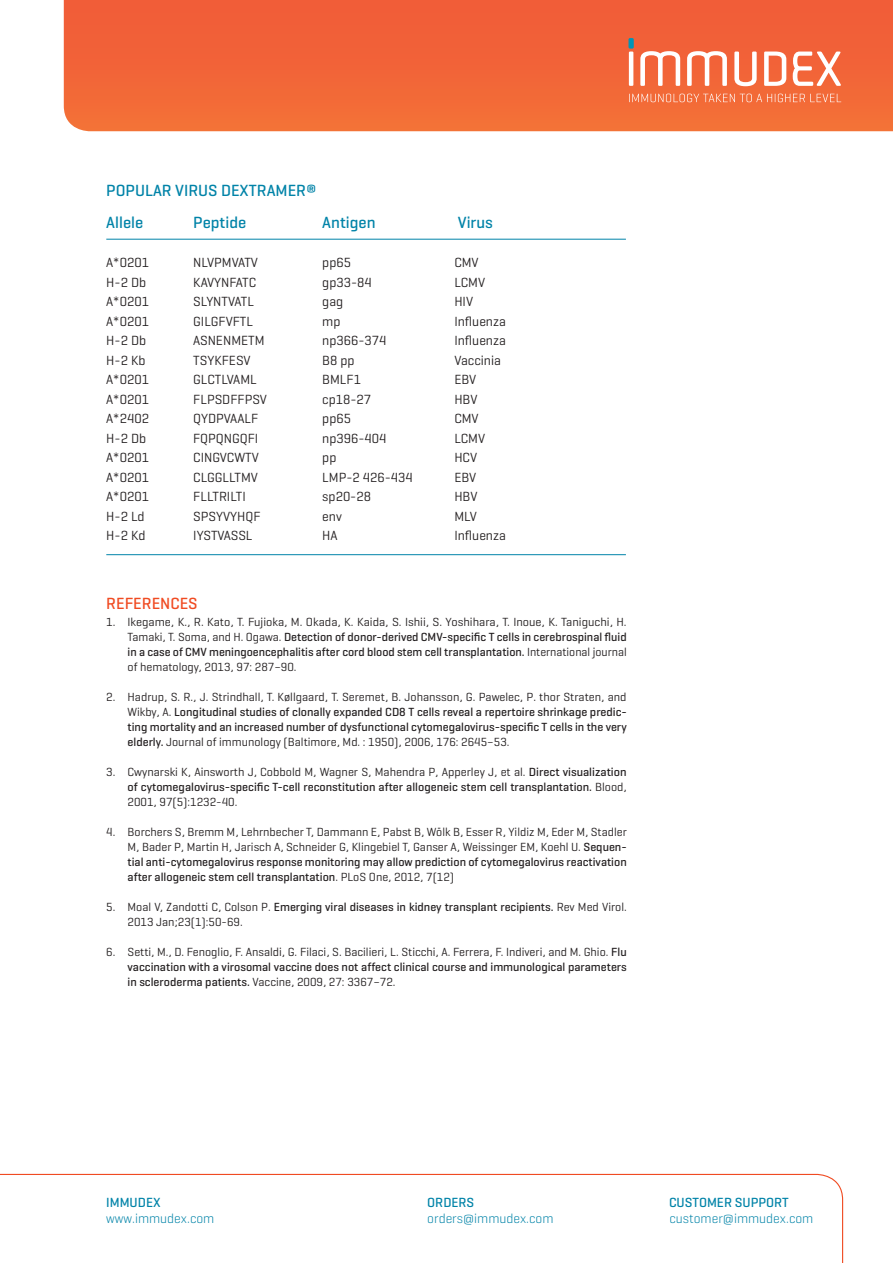
<style>
.page{position:relative;width:893px;height:1263px;background:#fff}
.page>*{position:absolute;margin:0;border:0;box-sizing:border-box;transform-origin:0 0}
.Ml_rubrik_orange{font:500 16.5px/32px "Geogrotesque";color:#0083a8}
.Ml_rubrik_orange-2{font:500 16.5px "Geogrotesque";color:#f04b22}
.t1{font:13.5px "Geogrotesque";color:#231f20}
.t2{font:300 13.5px "Geogrotesque";color:#0083a8}
.t3{font:500 13.5px "Geogrotesque";color:#0083a8}
.Referencer{font:12px/15px "Geogrotesque";color:#231f20;text-align:justify}
.Referencer-2{font:500 12px/15px "Geogrotesque";color:#231f20;text-align:justify}
.s1{font-weight:500}
.s2{font-weight:400}
</style>
<div class="page">
<svg style="left:0;top:1173px;width:844px;height:90px"></svg>
<svg style="left:64px;top:0;width:829px;height:131px;background:#f16538"></svg>
<svg style="left:629px;top:94px;width:212px;height:8px;background:#f4855c"></svg>
<svg style="left:687px;top:51px;width:40px;height:35px"></svg>
<svg style="left:734px;top:52px;width:23px;height:34px"></svg>
<hr style="left:629px;top:52px;width:4px;height:34px;background:#fff">
<svg style="left:764px;top:52px;width:22px;height:34px"></svg>
<svg style="left:640px;top:51px;width:40px;height:35px"></svg>
<svg style="left:793px;top:52px;width:48px;height:34px"></svg>
<div style="left:628px;top:38px;width:6px;height:11px;background:#0095b6;border-radius:2px"></div>
<hr style="left:106px;top:239px;width:520px;height:1px;background:#0083a9">
<hr style="left:106px;top:554px;width:520px;height:1px;background:#0083a9">
<p class="Ml_rubrik_orange" style="left:106px;top:174px;width:212px">POPULAR VIRUS DEXTRAMER®<br>Allele</p>
<p class="Ml_rubrik_orange" style="left:193px;top:206px;width:54px">Peptide</p>
<p class="Ml_rubrik_orange" style="left:322px;top:207px;width:55px">Antigen</p>
<p class="Ml_rubrik_orange" style="left:458px;top:207px;width:37px">Virus</p>
<p class="t1" style="left:106px;top:255px;width:44px">A*0201</p>
<p class="t1" style="left:193px;top:255px;width:66px">NLVPMVATV</p>
<p class="t1" style="left:322px;top:255px;width:30px">pp65</p>
<p class="t1" style="left:454px;top:255px;width:26px">CMV</p>
<p class="t1" style="left:106px;top:275px;width:41px">H-2 Db</p>
<p class="t1" style="left:193px;top:275px;width:64px">KAVYNFATC</p>
<p class="t1" style="left:322px;top:275px;width:51px">gp33-84</p>
<p class="t1" style="left:454px;top:275px;width:32px">LCMV</p>
<p class="t1" style="left:106px;top:294px;width:44px">A*0201</p>
<p class="t1" style="left:193px;top:294px;width:62px">SLYNTVATL</p>
<p class="t1" style="left:322px;top:294px;width:22px">gag</p>
<p class="t1" style="left:454px;top:294px;width:20px">HIV</p>
<p class="t1" style="left:106px;top:314px;width:44px">A*0201</p>
<p class="t1" style="left:193px;top:314px;width:61px">GILGFVFTL</p>
<p class="t1" style="left:322px;top:314px;width:20px">mp</p>
<p class="t1" style="left:454px;top:314px;width:53px">Influenza</p>
<p class="t1" style="left:106px;top:333px;width:41px">H-2 Db</p>
<p class="t1" style="left:193px;top:333px;width:73px">ASNENMETM</p>
<p class="t1" style="left:322px;top:333px;width:66px">np366-374</p>
<p class="t1" style="left:454px;top:333px;width:53px">Influenza</p>
<p class="t1" style="left:106px;top:353px;width:41px">H-2 Kb</p>
<p class="t1" style="left:193px;top:353px;width:59px">TSYKFESV</p>
<p class="t1" style="left:322px;top:353px;width:34px">B8 pp</p>
<p class="t1" style="left:454px;top:353px;width:48px">Vaccinia</p>
<p class="t1" style="left:106px;top:372px;width:44px">A*0201</p>
<p class="t1" style="left:193px;top:372px;width:65px">GLCTLVAML</p>
<p class="t1" style="left:322px;top:372px;width:40px">BMLF1</p>
<p class="t1" style="left:454px;top:372px;width:23px">EBV</p>
<p class="t1" style="left:106px;top:392px;width:44px">A*0201</p>
<p class="t1" style="left:193px;top:392px;width:75px">FLPSDFFPSV</p>
<p class="t1" style="left:322px;top:392px;width:50px">cp18-27</p>
<p class="t1" style="left:454px;top:392px;width:25px">HBV</p>
<p class="t1" style="left:106px;top:411px;width:44px">A*2402</p>
<p class="t1" style="left:193px;top:411px;width:66px">QYDPVAALF</p>
<p class="t1" style="left:322px;top:411px;width:30px">pp65</p>
<p class="t1" style="left:454px;top:411px;width:26px">CMV</p>
<p class="t1" style="left:106px;top:431px;width:41px">H-2 Db</p>
<p class="t1" style="left:193px;top:431px;width:67px">FQPQNGQFI</p>
<p class="t1" style="left:322px;top:431px;width:66px">np396-404</p>
<p class="t1" style="left:454px;top:431px;width:32px">LCMV</p>
<p class="t1" style="left:106px;top:450px;width:44px">A*0201</p>
<p class="t1" style="left:193px;top:450px;width:67px">CINGVCWTV</p>
<p class="t1" style="left:322px;top:450px;width:16px">pp</p>
<p class="t1" style="left:454px;top:450px;width:24px">HCV</p>
<p class="t1" style="left:106px;top:470px;width:44px">A*0201</p>
<p class="t1" style="left:193px;top:470px;width:66px">CLGGLLTMV</p>
<p class="t1" style="left:322px;top:470px;width:92px">LMP-2 426-434</p>
<p class="t1" style="left:454px;top:470px;width:23px">EBV</p>
<p class="t1" style="left:106px;top:489px;width:44px">A*0201</p>
<p class="t1" style="left:193px;top:489px;width:54px">FLLTRILTI</p>
<p class="t1" style="left:322px;top:489px;width:50px">sp20-28</p>
<p class="t1" style="left:454px;top:489px;width:25px">HBV</p>
<p class="t1" style="left:106px;top:509px;width:40px">H-2 Ld</p>
<p class="t1" style="left:193px;top:509px;width:69px">SPSYVYHQF</p>
<p class="t1" style="left:322px;top:509px;width:21px">env</p>
<p class="t1" style="left:454px;top:509px;width:24px">MLV</p>
<p class="t1" style="left:106px;top:528px;width:41px">H-2 Kd</p>
<p class="t1" style="left:193px;top:528px;width:61px">IYSTVASSL</p>
<p class="t1" style="left:322px;top:528px;width:17px">HA</p>
<p class="t1" style="left:454px;top:528px;width:53px">Influenza</p>
<p class="Ml_rubrik_orange-2" style="left:106px;top:595px;width:93px">REFERENCES</p>
<p class="Referencer" style="left:128px;top:614px;width:501px;text-indent:-21px">1. Ikegame, K., R. Kato, T. Fujioka, M. Okada, K. Kaida, S. Ishii, S. Yoshihara, T. Inoue, K. Taniguchi, H.<br>Tamaki, T. Soma, and H. Ogawa. <span class="s1">Detection of donor-derived CMV-specific T cells in cerebrospinal fluid in a case of CMV meningoencephalitis after cord blood stem cell transplantation.</span> International journal of hematology, 2013, 97: 287–90.</p>
<p class="Referencer-2" style="left:128px;top:689px;width:501px;text-indent:-21px"><span class="s2">2. Hadrup, S. R., J. Strindhall, T. Køllgaard, T. Seremet, B. Johansson, G. Pawelec, P. thor Straten, and Wikby, A.</span> Longitudinal studies of clonally expanded CD8 T cells reveal a repertoire shrinkage predic&shy;ting mortality and an increased number of dysfunctional cytomegalovirus-specific T cells in the very elderly. <span class="s2">Journal of immunology (Baltimore, Md. : 1950), 2006, 176: 2645–53.</span></p>
<p class="Referencer-2" style="left:128px;top:764px;width:501px;text-indent:-21px"><span class="s2">3. Cwynarski K, Ainsworth J, Cobbold M, Wagner S, Mahendra P, Apperley J, et al.</span> Direct visualization of cytomegalovirus-specific T-cell reconstitution after allogeneic stem cell transplantation. <span class="s2">Blood, 2001, 97(5):1232-40.</span></p>
<p class="Referencer" style="left:128px;top:824px;width:501px;text-indent:-21px">4. Borchers S, Bremm M, Lehrnbecher T, Dammann E, Pabst B, Wölk B, Esser R, Yildiz M, Eder M, Stadler M, Bader P, Martin H, Jarisch A, Schneider G, Klingebiel T, Ganser A, Weissinger EM, Koehl U. <span class="s1">Sequen&shy;tial anti-cytomegalovirus response monitoring may allow prediction of cytomegalovirus reactivation after allogeneic stem cell transplantation</span>. PLoS One, 2012, 7(12)</p>
<p class="Referencer" style="left:128px;top:899px;width:501px;text-indent:-21px">5. Moal V, Zandotti C, Colson P. <span class="s1">Emerging viral diseases in kidney transplant recipients.</span> Rev Med Virol.<br>2013 Jan;23(1):50-69.</p>
<p class="Referencer" style="left:128px;top:944px;width:501px;text-indent:-21px">6. Setti, M., D. Fenoglio, F. Ansaldi, G. Filaci, S. Bacilieri, L. Sticchi, A. Ferrera, F. Indiveri, and M. Ghio. <span class="s1">Flu vaccination with a virosomal vaccine does not affect clinical course and immunological parameters in scleroderma patients.</span> Vaccine, 2009, 27: 3367–72.</p>
<p class="t3" style="left:106px;top:1194px;width:56px">IMMUDEX</p>
<p class="t2" style="left:106px;top:1210px;width:110px">www.immudex.com</p>
<p class="t3" style="left:427px;top:1194px;width:48px">ORDERS</p>
<p class="t3" style="left:669px;top:1194px;width:121px">CUSTOMER SUPPORT</p>
<p class="t2" style="left:427px;top:1210px;width:128px">orders@immudex.com</p>
<p class="t2" style="left:669px;top:1210px;width:145px">customer@immudex.com</p>
</div>
